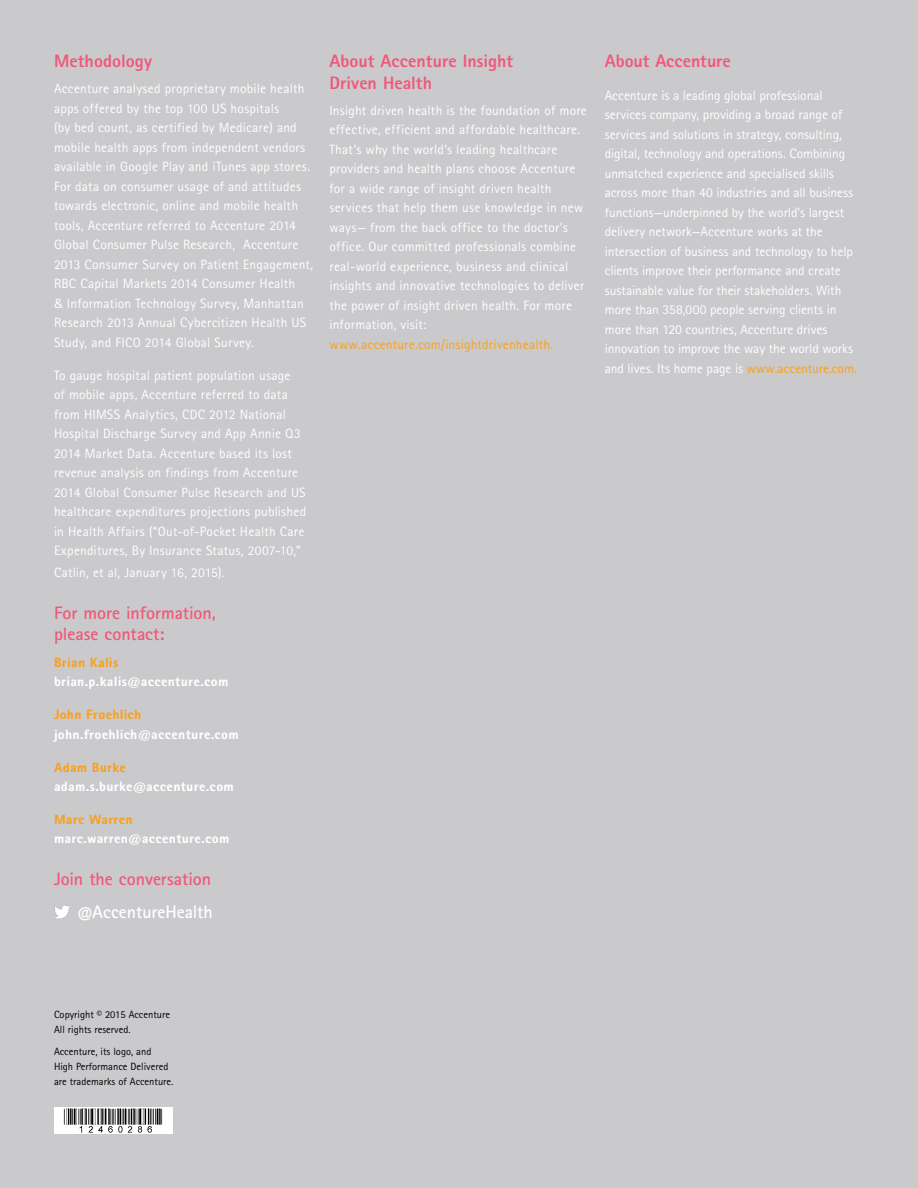
<style>
.page{position:relative;width:918px;height:1188px;background:#cacacd}
.page>*{position:absolute;margin:0;border:0;box-sizing:border-box;transform-origin:0 0}
.t1{font:800 18px/21.6px "Rotis Sans Seriffor ACN";color:#f05878}
.t2{font:700 18px/21.6px "Rotis Sans Seriffor ACN";color:#f05878}
.t3{font:700 18px "Rotis Sans Seriffor ACN";letter-spacing:-.005em;color:#fff}
.t4{font:13.5px/19.5px "Rotis Sans Seriffor ACN";letter-spacing:.01em;color:#fff}
.t5{font:900 13.5px "Rotis Sans Seriffor ACN";letter-spacing:.02em;color:#fff}
.t6{font:900 13.5px "Rotis Sans Seriffor ACN";letter-spacing:.015em;color:#f9a01b}
.t7{font:13.5px "Rotis Sans Seriffor ACN";letter-spacing:.015em;color:#f9a01b}
.t8{font:10.5px/15px "Rotis Sans Seriffor ACN";color:#000}
.s1{color:#f9a01b}
</style>
<div class="page">
<img style="left:54px;top:905px;width:16px;height:14px">
<img style="left:54px;top:1107px;width:119px;height:27px">
<h1 class="t1" style="left:54px;top:50px;width:100px">Methodology</h1>
<p class="t4" style="left:54px;top:79px;width:261px">Accenture analysed proprietary mobile health apps offered by the top 100 US hospitals<br>(by bed count, as certified by Medicare) and mobile health apps from independent vendors available in Google Play and iTunes app stores.<br>For data on consumer usage of and attitudes towards electronic, online and mobile health tools, Accenture referred to Accenture 2014<br>Global Consumer Pulse Research, Accenture 2013 Consumer Survey on Patient Engagement, RBC Capital Markets 2014 Consumer Health<br>&amp; Information Technology Survey, Manhattan Research 2013 Annual Cybercitizen Health US Study, and FICO 2014 Global Survey.</p>
<p class="t4" style="left:54px;top:365px;width:254px">To gauge hospital patient population usage<br>of mobile apps, Accenture referred to data from HIMSS Analytics, CDC 2012 National Hospital Discharge Survey and App Annie Q3<br>2014 Market Data. Accenture based its lost revenue analysis on findings from Accenture 2014 Global Consumer Pulse Research and US healthcare expenditures projections published in Health Affairs (“Out-of-Pocket Health Care Expenditures, By Insurance Status, 2007-10,”</p>
<p class="t4" style="left:54px;top:562px;width:172px">Catlin, et al, January 16, 2015).</p>
<h1 class="t2" style="left:54px;top:602px;width:163px">For more information, please contact:</h1>
<p class="t6" style="left:54px;top:653px;width:66px">Brian Kalis</p>
<p class="t5" style="left:54px;top:673px;width:176px">brian.p.kalis@accenture.com</p>
<p class="t6" style="left:54px;top:706px;width:89px">John Froehlich</p>
<p class="t5" style="left:54px;top:725px;width:186px">john.froehlich@accenture.com</p>
<p class="t6" style="left:54px;top:758px;width:73px">Adam Burke</p>
<p class="t5" style="left:54px;top:778px;width:181px">adam.s.burke@accenture.com</p>
<p class="t6" style="left:54px;top:811px;width:80px">Marc Warren</p>
<p class="t5" style="left:54px;top:830px;width:177px">marc.warren@accenture.com</p>
<h1 class="t2" style="left:54px;top:868px;width:159px">Join the conversation</h1>
<h1 class="t3" style="left:78px;top:901px;width:137px">@AccentureHealth</h1>
<h1 class="t1" style="left:329px;top:50px;width:185px">About Accenture Insight<br>Driven Health</h1>
<p class="t4" style="left:329px;top:101px;width:259px">Insight driven health is the foundation of more effective, efficient and affordable healthcare.<br>That’s why the world’s leading healthcare providers and health plans choose Accenture for a wide range of insight driven health services that help them use knowledge in new ways— from the back office to the doctor’s office. Our committed professionals combine real-world experience, business and clinical insights and innovative technologies to deliver the power of insight driven health. For more information, visit:</p>
<p class="t7" style="left:329px;top:336px;width:225px">www.accenture.com/insightdrivenhealth.</p>
<h1 class="t1" style="left:605px;top:50px;width:128px">About Accenture</h1>
<p class="t4" style="left:605px;top:86px;width:254px">Accenture is a leading global professional services company, providing a broad range of services and solutions in strategy, consulting, digital, technology and operations. Combining unmatched experience and specialised skills across more than 40 industries and all business functions—underpinned by the world’s largest delivery network—Accenture works at the intersection of business and technology to help clients improve their performance and create sustainable value for their stakeholders. With more than 358,000 people serving clients in more than 120 countries, Accenture drives innovation to improve the way the world works and lives. Its home page is <span class="s1">www.accenture.com.</span></p>
<p class="t8" style="left:54px;top:1007px;width:118px">Copyright © 2015 Accenture<br>All rights reserved.</p>
<p class="t8" style="left:54px;top:1044px;width:121px">Accenture, its logo, and<br>High Performance Delivered are trademarks of Accenture.</p>
</div>
